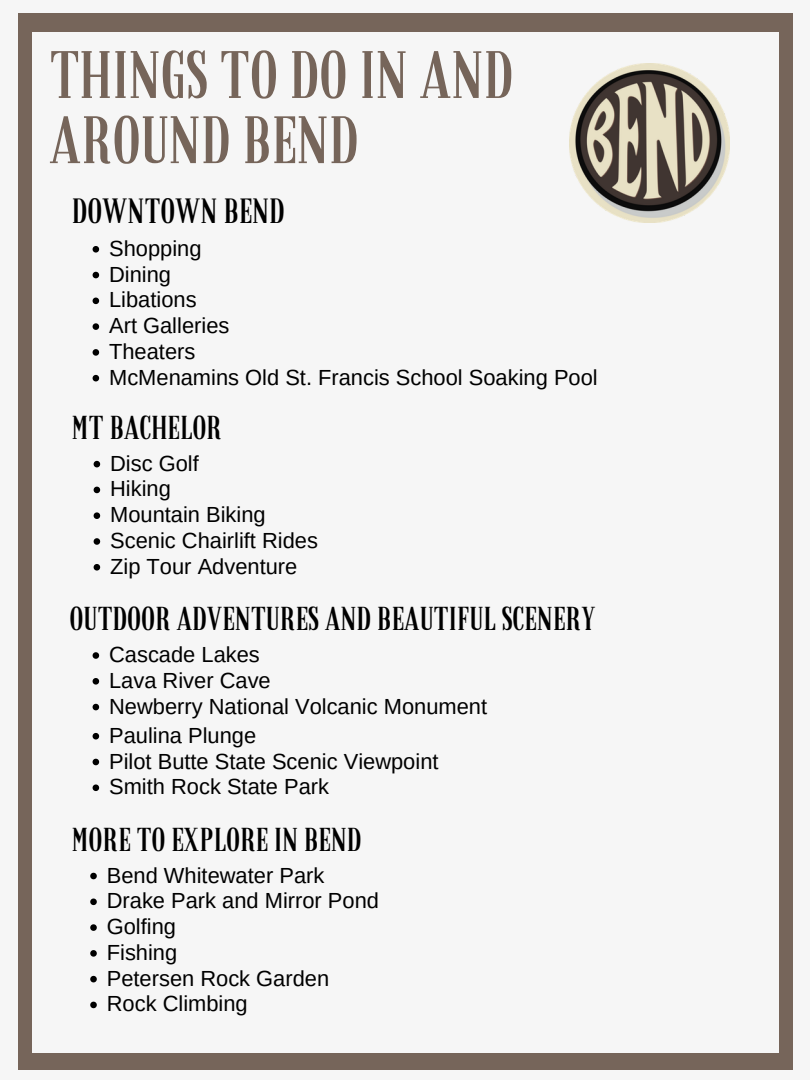
<style>
.page{position:relative;width:810px;height:1080px;background:#f6f6f6}
.page>*{position:absolute;margin:0;border:0;box-sizing:border-box;transform-origin:0 0}
.t1{font:65.62px/65.1px "Granaina limpia";color:#76655a}
.t2{font:34.38px "Granaina limpia";color:#000}
.t3{font:32.5px "Granaina limpia";color:#000}
.t4{font:21.88px "Arimo";color:#000}
</style>
<div class="page">
<div style="left:18px;top:14px;width:775px;height:1055px;background:#76655a"></div>
<div style="left:33px;top:32px;width:746px;height:1020px;background:#f6f6f6"></div>
<img style="left:570px;top:63px;width:159px;height:160px">
<svg style="left:94px;top:461px;width:6px;height:6px"></svg>
<svg style="left:94px;top:487px;width:6px;height:6px"></svg>
<svg style="left:94px;top:512px;width:6px;height:7px"></svg>
<svg style="left:94px;top:538px;width:6px;height:7px"></svg>
<svg style="left:94px;top:564px;width:6px;height:7px"></svg>
<svg style="left:90px;top:950px;width:7px;height:7px"></svg>
<svg style="left:90px;top:976px;width:7px;height:6px"></svg>
<svg style="left:90px;top:1002px;width:7px;height:6px"></svg>
<svg style="left:90px;top:873px;width:7px;height:6px"></svg>
<svg style="left:90px;top:899px;width:7px;height:6px"></svg>
<svg style="left:90px;top:924px;width:7px;height:7px"></svg>
<svg style="left:93px;top:246px;width:6px;height:7px"></svg>
<svg style="left:93px;top:272px;width:6px;height:6px"></svg>
<svg style="left:93px;top:298px;width:6px;height:6px"></svg>
<svg style="left:93px;top:323px;width:6px;height:7px"></svg>
<svg style="left:93px;top:349px;width:6px;height:7px"></svg>
<svg style="left:93px;top:375px;width:6px;height:6px"></svg>
<svg style="left:93px;top:652px;width:6px;height:7px"></svg>
<svg style="left:93px;top:678px;width:6px;height:7px"></svg>
<svg style="left:93px;top:704px;width:6px;height:6px"></svg>
<svg style="left:93px;top:733px;width:6px;height:6px"></svg>
<svg style="left:93px;top:759px;width:6px;height:6px"></svg>
<svg style="left:93px;top:784px;width:6px;height:7px"></svg>
<p class="t1" style="left:49px;top:49px;width:466px">THINGS TO DO IN AND<br>AROUND BEND</p>
<h2 class="t2" style="left:72px;top:197px;width:214px">DOWNTOWN BEND</h2>
<p class="t4" style="left:109px;top:236px;width:94px">Shopping</p>
<p class="t4" style="left:109px;top:262px;width:63px">Dining</p>
<p class="t4" style="left:109px;top:288px;width:89px">Libations</p>
<p class="t4" style="left:109px;top:313px;width:122px">Art Galleries</p>
<p class="t4" style="left:109px;top:339px;width:88px">Theaters</p>
<p class="t4" style="left:109px;top:365px;width:490px">McMenamins Old St. Francis School Soaking Pool</p>
<h2 class="t3" style="left:72px;top:414px;width:151px">MT BACHELOR</h2>
<p class="t4" style="left:110px;top:451px;width:90px">Disc Golf</p>
<p class="t4" style="left:110px;top:477px;width:62px">Hiking</p>
<p class="t4" style="left:110px;top:502px;width:157px">Mountain Biking</p>
<p class="t4" style="left:110px;top:528px;width:209px">Scenic Chairlift Rides</p>
<p class="t4" style="left:110px;top:554px;width:189px">Zip Tour Adventure</p>
<h2 class="t3" style="left:70px;top:606px;width:527px">OUTDOOR ADVENTURES AND BEAUTIFUL SCENERY</h2>
<p class="t4" style="left:109px;top:642px;width:152px">Cascade Lakes</p>
<p class="t4" style="left:109px;top:668px;width:163px">Lava River Cave</p>
<p class="t4" style="left:109px;top:694px;width:380px">Newberry National Volcanic Monument</p>
<p class="t4" style="left:109px;top:723px;width:149px">Paulina Plunge</p>
<p class="t4" style="left:109px;top:749px;width:331px">Pilot Butte State Scenic Viewpoint</p>
<p class="t4" style="left:109px;top:775px;width:221px">Smith Rock State Park</p>
<p class="t3" style="left:72px;top:826px;width:291px">MORE TO EXPLORE IN BEND</p>
<p class="t4" style="left:107px;top:863px;width:219px">Bend Whitewater Park</p>
<p class="t4" style="left:107px;top:889px;width:274px">Drake Park and Mirror Pond</p>
<p class="t4" style="left:107px;top:914px;width:71px">Golfing</p>
<h2 class="t4" style="left:107px;top:940px;width:72px">Fishing</h2>
<p class="t4" style="left:107px;top:966px;width:224px">Petersen Rock Garden</p>
<p class="t4" style="left:107px;top:992px;width:142px">Rock Climbing</p>
</div>
